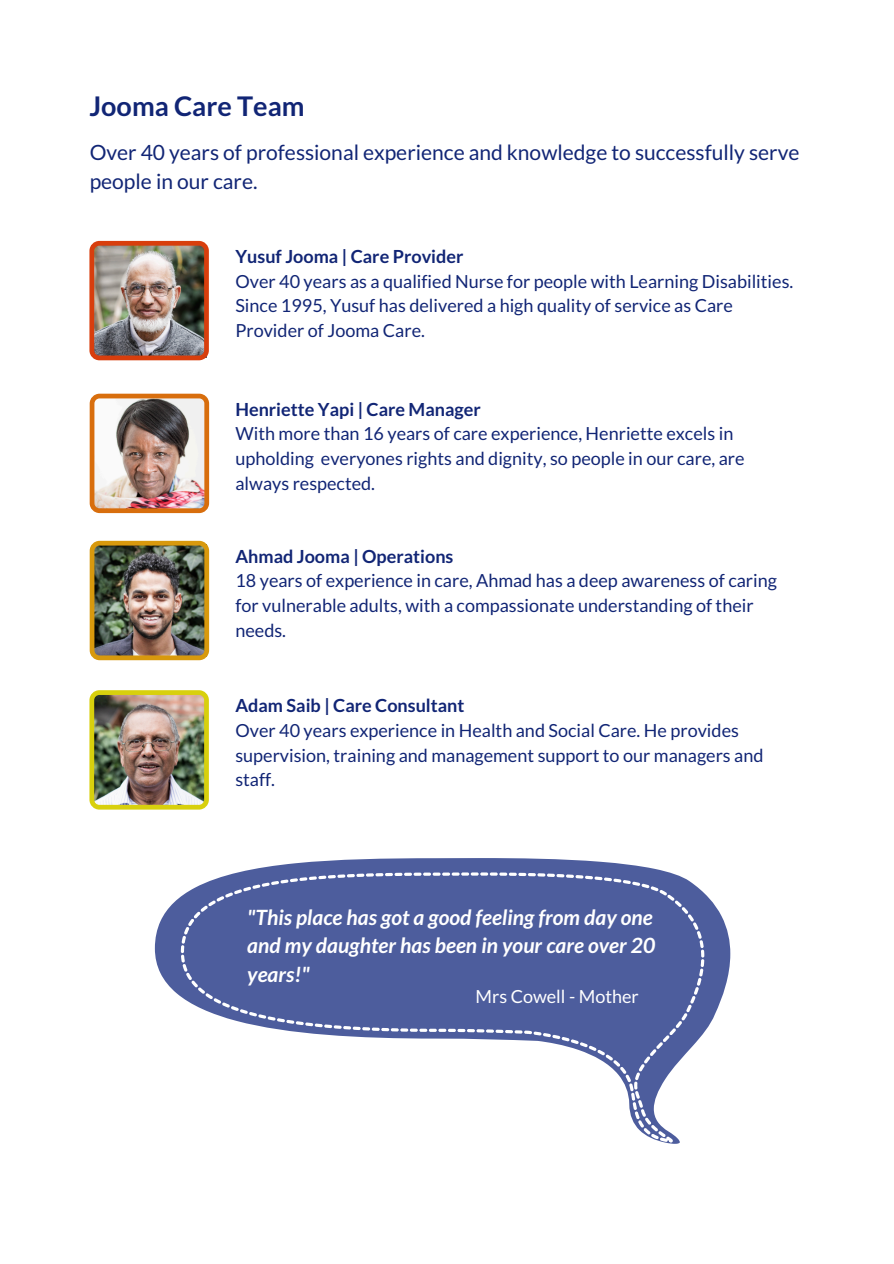
<style>
.page{position:relative;width:894px;height:1264px;background:#fff}
.page>*{position:absolute;margin:0;border:0;box-sizing:border-box;transform-origin:0 0}
.t1{font:700 27px "Lato";color:#112575}
.t2{font:21px/29.2px "Lato";color:#112575}
.t3{font:italic 700 21px/28.3px "Lato";color:#fff;text-align:justify}
.t4{font:18px/24.8px "Lato";color:#112575}
.t5{font:700 18px "Lato";color:#112575}
.t6{font:18px "Lato";color:#fff}
</style>
<div class="page">
<img style="left:89px;top:241px;width:120px;height:119px">
<img style="left:89px;top:690px;width:120px;height:119px">
<img style="left:90px;top:541px;width:119px;height:119px">
<img style="left:90px;top:393px;width:119px;height:120px">
<svg style="left:154px;top:858px;width:577px;height:149px;fill:#51619f"></svg>
<svg style="left:182px;top:871px;width:536px;height:273px"></svg>
<svg style="left:181px;top:872px;width:523px;height:270px;fill:#4d5d9d"></svg>
<h1 class="t1" style="left:89px;top:89px;width:217px">Jooma Care Team</h1>
<p class="t2" style="left:90px;top:137px;width:711px">Over 40 years of professional experience and knowledge to successfully serve people in our care.</p>
<p class="t5" style="left:235px;top:245px;width:229px">Yusuf Jooma | Care Provider</p>
<p class="t4" style="left:235px;top:268px;width:559px">Over 40 years as a qualified Nurse for people with Learning Disabilities.<br>Since 1995, Yusuf has delivered a high quality of service as Care<br>Provider of Jooma Care.</p>
<p class="t5" style="left:235px;top:398px;width:247px">Henriette Yapi | Care Manager</p>
<p class="t4" style="left:235px;top:421px;width:510px">With more than 16 years of care experience, Henriette excels in upholding everyones rights and dignity, so people in our care, are always respected.</p>
<p class="t5" style="left:235px;top:545px;width:219px">Ahmad Jooma | Operations</p>
<p class="t4" style="left:235px;top:568px;width:543px">18 years of experience in care, Ahmad has a deep awareness of caring for vulnerable adults, with a compassionate understanding of their needs.</p>
<p class="t5" style="left:235px;top:694px;width:230px">Adam Saib | Care Consultant</p>
<p class="t4" style="left:235px;top:717px;width:529px">Over 40 years experience in Health and Social Care. He provides supervision, training and management support to our managers and staff.</p>
<p class="t3" style="left:247px;top:902px;width:409px">"This place has got a good feeling from day one and my daughter has been in your care over 20 years!"</p>
<p class="t6" style="left:475px;top:985px;width:165px">Mrs Cowell - Mother</p>
</div>
